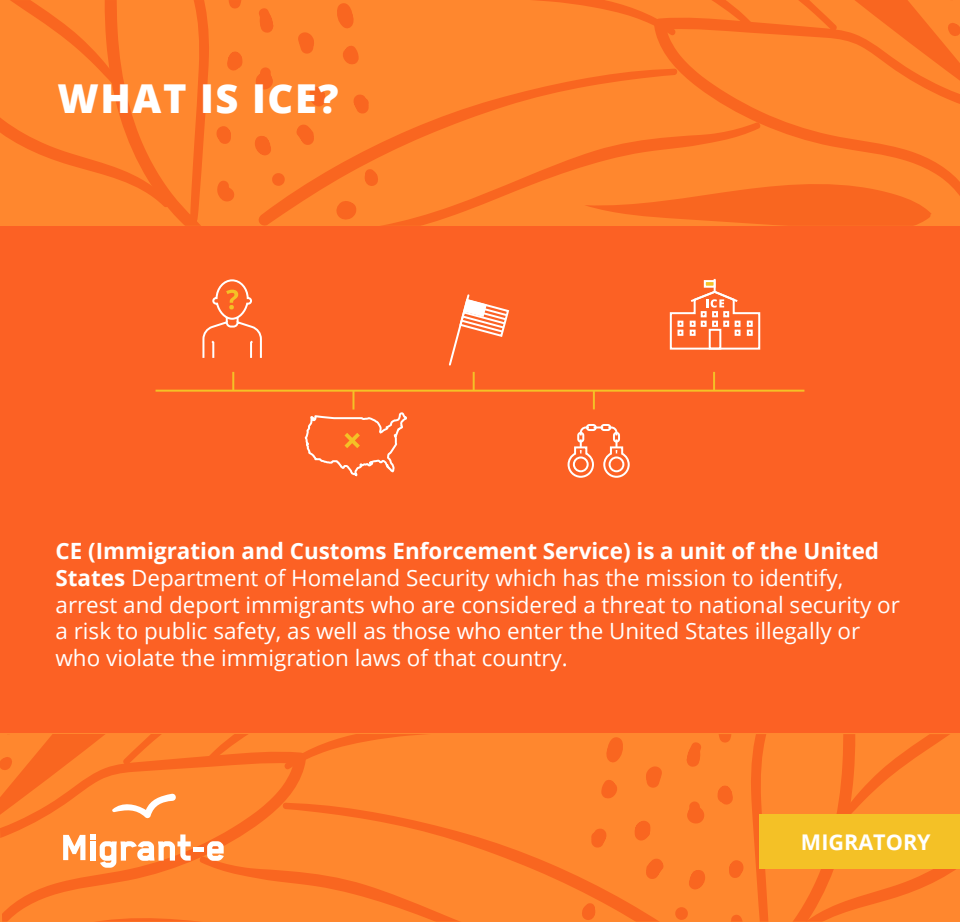
<style>
.page{position:relative;width:960px;height:922px;background:#fff}
.page>*{position:absolute;margin:0;border:0;box-sizing:border-box;transform-origin:0 0}
.t1{font:800 39.84px "Open Sans";letter-spacing:.04em;color:#fff}
.t2{font:22.44px/26.9px "Open Sans";color:#fff}
.t3{font:700 21.6px "Open Sans";color:#fff}
.s1{font-weight:700}
</style>
<div class="page">
<div style="left:0;top:0;width:960px;height:886px;background:#fc6124"></div>
<div style="left:0;top:734px;width:960px;height:188px;background:#ff872e"></div>
<div style="left:0;top:0;width:960px;height:226px;background:#ff872e"></div>
<svg style="left:719px;top:734px;width:12px;height:9px"></svg>
<svg style="left:717px;top:785px;width:16px;height:20px"></svg>
<svg style="left:729px;top:860px;width:15px;height:18px"></svg>
<svg style="left:731px;top:915px;width:12px;height:7px"></svg>
<svg style="left:751px;top:734px;width:209px;height:188px"></svg>
<svg style="left:741px;top:114px;width:219px;height:82px"></svg>
<svg style="left:258px;top:114px;width:223px;height:112px"></svg>
<svg style="left:377px;top:121px;width:385px;height:105px"></svg>
<svg style="left:296px;top:124px;width:19px;height:22px"></svg>
<svg style="left:365px;top:169px;width:13px;height:17px"></svg>
<svg style="left:335px;top:201px;width:22px;height:20px"></svg>
<svg style="left:255px;top:135px;width:17px;height:21px"></svg>
<svg style="left:272px;top:173px;width:13px;height:13px"></svg>
<svg style="left:229px;top:0;width:12px;height:9px"></svg>
<svg style="left:227px;top:51px;width:16px;height:20px"></svg>
<svg style="left:216px;top:126px;width:15px;height:18px"></svg>
<svg style="left:217px;top:181px;width:17px;height:21px"></svg>
<svg style="left:256px;top:0;width:704px;height:114px"></svg>
<svg style="left:584px;top:180px;width:348px;height:46px"></svg>
<svg style="left:0;top:0;width:209px;height:226px"></svg>
<svg style="left:0;top:734px;width:705px;height:188px"></svg>
<div style="left:759px;top:814px;width:201px;height:54px;background:#f4c126"></div>
<svg style="left:202px;top:279px;width:60px;height:79px"></svg>
<div style="left:601px;top:424px;width:10px;height:7px;border:2px solid #fff;border-radius:3px"></div>
<div style="left:586px;top:424px;width:11px;height:7px;border:2px solid #fff;border-radius:3px"></div>
<svg style="left:567px;top:425px;width:63px;height:53px"></svg>
<svg style="left:669px;top:279px;width:92px;height:71px"></svg>
<hr style="left:156px;top:390px;width:648px;height:2px;background:#f4c126">
<svg style="left:232px;top:372px;width:2px;height:18px"></svg>
<svg style="left:304px;top:391px;width:104px;height:86px"></svg>
<svg style="left:447px;top:294px;width:63px;height:96px"></svg>
<svg style="left:593px;top:392px;width:2px;height:17px"></svg>
<svg style="left:713px;top:372px;width:2px;height:18px"></svg>
<h1 class="t1" style="left:57px;top:76px;width:283px">WHAT IS ICE?</h1>
<p class="t2" style="left:56px;top:539px;width:846px"><span class="s1">CE (Immigration and Customs Enforcement Service) is a unit of the United States</span> Department of Homeland Security which has the mission to identify, arrest and deport immigrants who are considered a threat to national security or a risk to public safety, as well as those who enter the United States illegally or who violate the immigration laws of that country.</p>
<p class="t3" style="left:801px;top:833px;width:131px">MIGRATORY</p>
</div>
